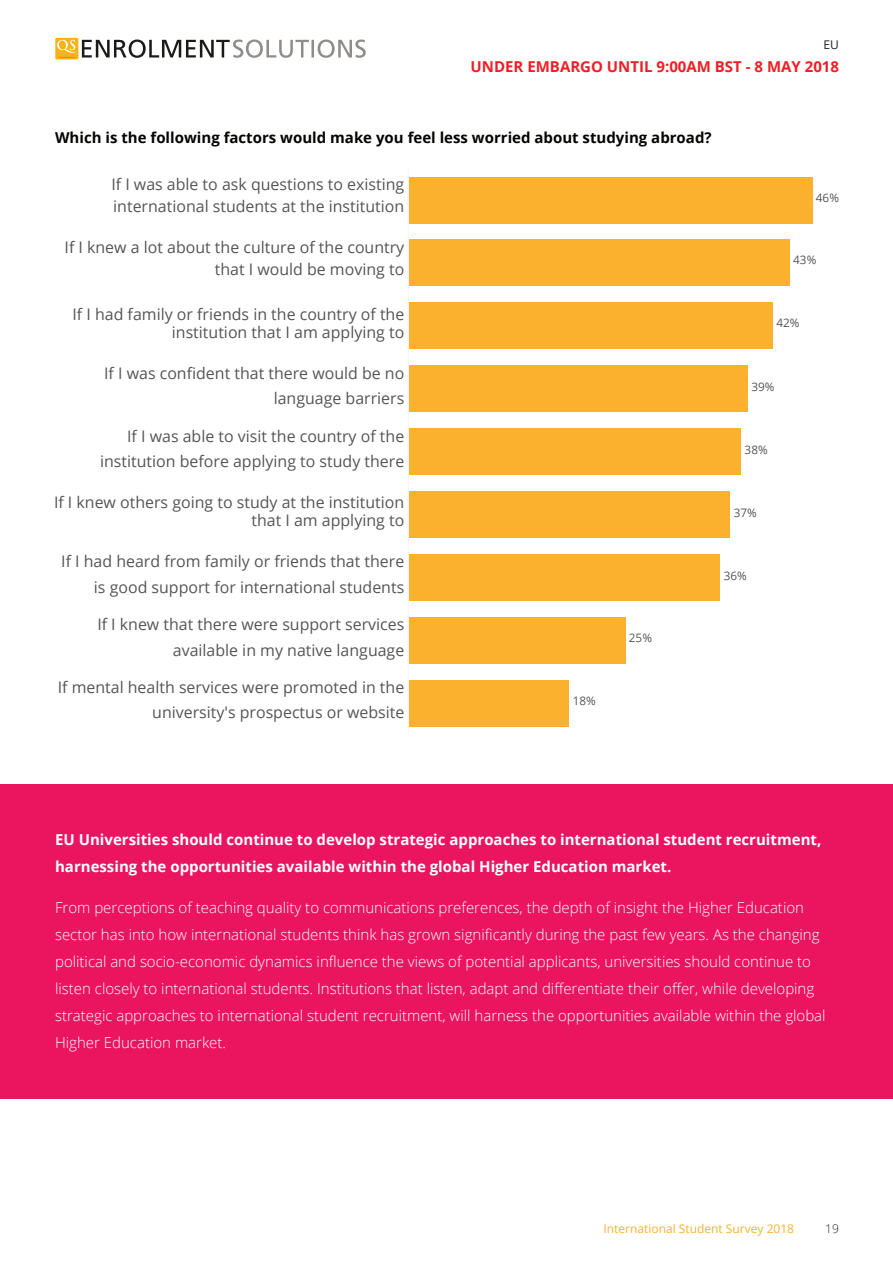
<style>
.page{position:relative;width:893px;height:1263px;background:#fff}
.page>*{position:absolute;margin:0;border:0;box-sizing:border-box;transform-origin:0 0}
.t1{font:15.9px/25.3px "Open Sans";color:#545554;text-align:right}
.t2{font:300 15px/27px "Open Sans";color:#fff}
.t3{font:700 15px/27px "Open Sans";color:#fff}
.t4{font:700 15px "Open Sans";color:#040503}
.t5{font:700 15px "Open Sans";color:#ee1f23}
.t6{font:12px "Open Sans";color:#fbb12f}
.t7{font:300 12px "Open Sans";color:#231f20}
.t8{font:12px "Open Sans";color:#231f20}
.t9{font:11.7px "Open Sans";color:#545554}
</style>
<div class="page">
<div style="left:55px;top:38px;width:23px;height:21px;background:#f9b31a"></div>
<svg style="left:57px;top:40px;width:19px;height:18px"></svg>
<svg style="left:82px;top:40px;width:284px;height:18px"></svg>
<div style="left:0;top:784px;width:893px;height:315px;background:#ea145f"></div>
<div style="left:408px;top:679px;width:161px;height:47px;background:#fbb12e"></div>
<div style="left:408px;top:617px;width:218px;height:47px;background:#fbb12e"></div>
<div style="left:408px;top:554px;width:312px;height:47px;background:#fbb12e"></div>
<div style="left:408px;top:491px;width:322px;height:47px;background:#fbb12e"></div>
<div style="left:408px;top:428px;width:333px;height:47px;background:#fbb12e"></div>
<div style="left:408px;top:365px;width:340px;height:47px;background:#fbb12e"></div>
<div style="left:408px;top:302px;width:365px;height:47px;background:#fbb12e"></div>
<div style="left:408px;top:239px;width:382px;height:47px;background:#fbb12e"></div>
<div style="left:408px;top:177px;width:404px;height:46px;background:#fbb12e"></div>
<hr style="left:408px;top:168px;width:1px;height:566px;background:#f6f8f8">
<p class="t8" style="left:824px;top:36px;width:17px">EU</p>
<p class="t5" style="left:470px;top:56px;width:370px">UNDER EMBARGO UNTIL 9:00AM BST - 8 MAY 2018</p>
<p class="t4" style="left:55px;top:127px;width:658px">Which is the following factors would make you feel less worried about studying abroad?</p>
<p class="t1" style="left:111px;top:173px;width:294px;line-height:21.6px;text-align:left">If I was able to ask questions to existing international students at the institution</p>
<p class="t1" style="left:65px;top:236px;width:341px;line-height:21.6px">If I knew a lot about the culture of the country that I would be moving to</p>
<p class="t1" style="left:73px;top:304px;width:333px;line-height:18px">If I had family or friends in the country of the institution that I am applying to</p>
<p class="t1" style="left:104px;top:360px;width:302px">If I was confident that there would be no language barriers</p>
<p class="t1" style="left:100px;top:423px;width:306px">If I was able to visit the country of the institution before applying to study there</p>
<p class="t1" style="left:54px;top:493px;width:352px;line-height:18px">If I knew others going to study at the institution that I am applying to</p>
<p class="t1" style="left:61px;top:548px;width:345px">If I had heard from family or friends that there is good support for international students</p>
<p class="t1" style="left:97px;top:611px;width:308px">If I knew that there were support services available in my native language</p>
<p class="t1" style="left:58px;top:674px;width:348px;line-height:24.9px">If mental health services were promoted in the university's prospectus or website</p>
<p class="t9" style="left:573px;top:693px;width:25px">18%</p>
<p class="t9" style="left:629px;top:630px;width:25px">25%</p>
<p class="t9" style="left:816px;top:190px;width:25px">46%</p>
<p class="t9" style="left:793px;top:252px;width:25px">43%</p>
<p class="t9" style="left:776px;top:315px;width:25px">42%</p>
<p class="t9" style="left:751px;top:379px;width:25px">39%</p>
<p class="t9" style="left:745px;top:442px;width:25px">38%</p>
<p class="t9" style="left:734px;top:504px;width:25px">37%</p>
<p class="t9" style="left:724px;top:567px;width:25px">36%</p>
<p class="t3" style="left:55px;top:826px;width:768px">EU Universities should continue to develop strategic approaches to international student recruitment, harnessing the opportunities available within the global Higher Education market.</p>
<p class="t2" style="left:55px;top:893px;width:772px">From perceptions of teaching quality to communications preferences, the depth of insight the Higher Education sector has into how international students think has grown significantly during the past few years. As the changing political and socio-economic dynamics influence the views of potential applicants, universities should continue to listen closely to international students. Institutions that listen, adapt and differentiate their offer, while developing strategic approaches to international student recruitment, will harness the opportunities available within the global Higher Education market.</p>
<p class="t6" style="left:604px;top:1221px;width:192px">International Student Survey 2018</p>
<p class="t7" style="left:825px;top:1221px;width:15px">19</p>
</div>
